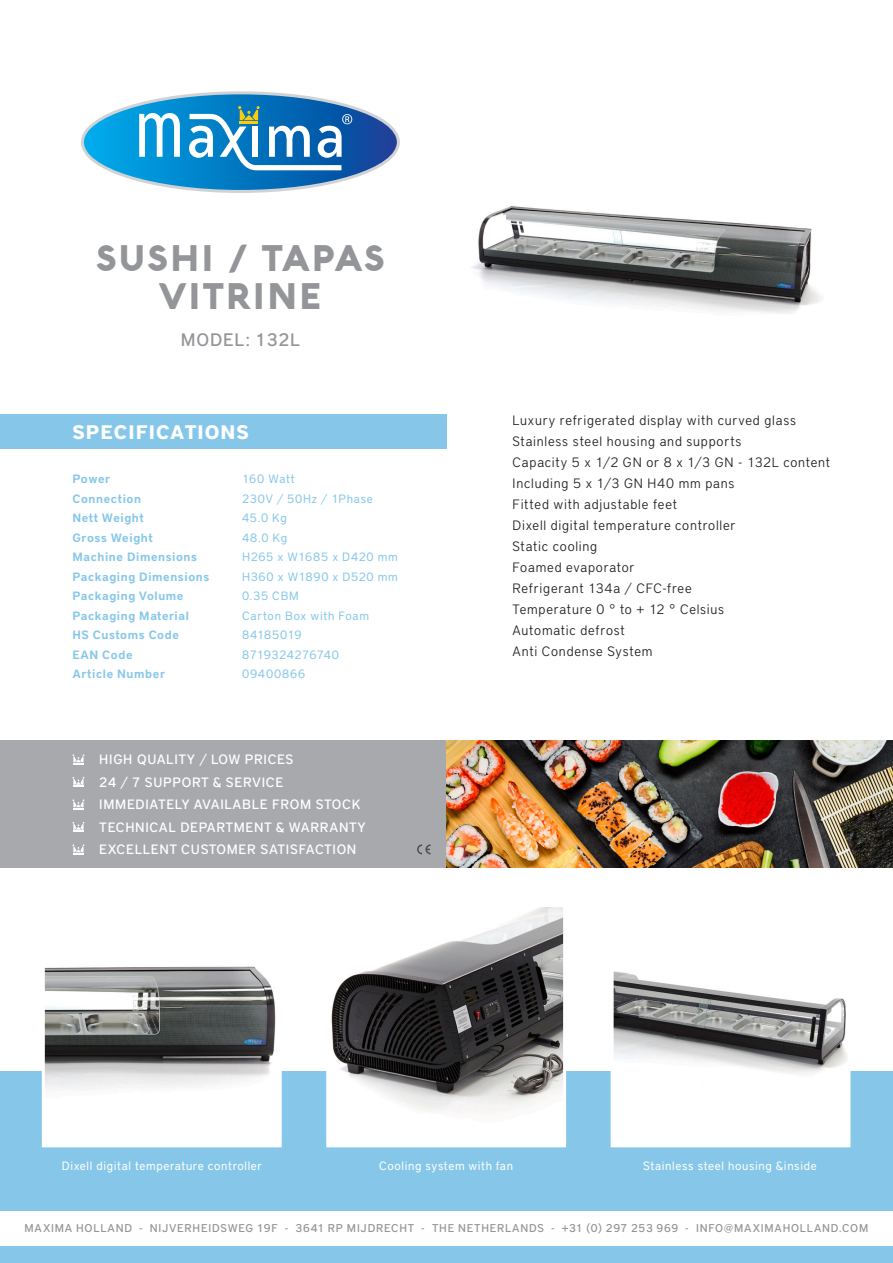
<style>
.page{position:relative;width:893px;height:1263px;background:#fff}
.page>*{position:absolute;margin:0;border:0;box-sizing:border-box;transform-origin:0 0}
.t1{font:900 36px/37.5px "Aquawax";letter-spacing:.045em;color:#939598;text-align:center}
.t2{font:700 19.5px "District Pro";letter-spacing:.05em;color:#fff}
.t3{font:500 18px "District Pro";letter-spacing:.05em;color:#939598}
.t4{font:300 13.5px "District Pro";letter-spacing:.055em;color:#231f20}
.t5{font:500 13.5px "District Pro";letter-spacing:.05em;color:#fff}
.t6{font:600 12px "District Pro";letter-spacing:.05em;color:#86c7e9}
.t7{font:12px "District Pro";letter-spacing:.055em;color:#86c7e9}
.t8{font:12px "District Pro";letter-spacing:.05em;color:#fff}
.t9{font:12px "District Pro";letter-spacing:.035em;color:#86c7e9}
.t10{font:12px "District Pro";letter-spacing:.015em;color:#86c7e9}
.t11{font:500 11.25px "District Pro";letter-spacing:.07em;color:#939598}
</style>
<div class="page">
<div style="left:0;top:740px;width:446px;height:128px;background:#a8a9ad"></div>
<div style="left:0;top:1071px;width:893px;height:192px;background:#86c7e9"></div>
<div style="left:0;top:415px;width:446px;height:34px;background:#86c7e9"></div>
<svg style="left:82px;top:93px;width:316px;height:99px"></svg>
<div style="left:0;top:1211px;width:893px;height:34px;background:#fff"></div>
<svg style="left:73px;top:754px;width:11px;height:10px"></svg>
<svg style="left:73px;top:777px;width:11px;height:10px"></svg>
<svg style="left:73px;top:799px;width:11px;height:10px"></svg>
<svg style="left:73px;top:844px;width:11px;height:10px"></svg>
<svg style="left:73px;top:822px;width:11px;height:10px"></svg>
<svg style="left:417px;top:844px;width:14px;height:10px"></svg>
<img style="left:471px;top:206px;width:350px;height:107px">
<svg style="left:41px;top:966px;width:241px;height:182px;background:#b5b6b6"></svg>
<svg style="left:326px;top:907px;width:241px;height:241px"></svg>
<svg style="left:610px;top:971px;width:241px;height:177px"></svg>
<img style="left:446px;top:740px;width:447px;height:128px">
<p class="t1" style="left:96px;top:239px;width:291px">SUSHI / TAPAS<br>VITRINE</p>
<p class="t3" style="left:181px;top:328px;width:121px">MODEL: 132L</p>
<p class="t2" style="left:73px;top:418px;width:178px">SPECIFICATIONS</p>
<p class="t6" style="left:73px;top:471px;width:39px">Power</p>
<p class="t6" style="left:73px;top:490px;width:70px">Connection</p>
<p class="t6" style="left:73px;top:510px;width:73px">Nett Weight</p>
<p class="t6" style="left:73px;top:529px;width:82px">Gross Weight</p>
<p class="t6" style="left:73px;top:549px;width:126px">Machine Dimensions</p>
<p class="t6" style="left:73px;top:568px;width:138px">Packaging Dimensions</p>
<p class="t6" style="left:73px;top:588px;width:112px">Packaging Volume</p>
<p class="t6" style="left:73px;top:607px;width:118px">Packaging Material</p>
<p class="t6" style="left:73px;top:627px;width:108px">HS Customs Code</p>
<p class="t6" style="left:73px;top:646px;width:62px">EAN Code</p>
<p class="t6" style="left:73px;top:666px;width:94px">Article Number</p>
<p class="t7" style="left:242px;top:471px;width:54px">160 Watt</p>
<p class="t7" style="left:242px;top:490px;width:132px">230V / 50Hz / 1Phase</p>
<p class="t7" style="left:242px;top:510px;width:46px">45.0 Kg</p>
<p class="t7" style="left:242px;top:529px;width:47px">48.0 Kg</p>
<p class="t7" style="left:242px;top:549px;width:157px">H265 x W1685 x D420 mm</p>
<p class="t7" style="left:242px;top:568px;width:157px">H360 x W1890 x D520 mm</p>
<p class="t7" style="left:242px;top:588px;width:58px">0.35 CBM</p>
<p class="t7" style="left:242px;top:607px;width:129px">Carton Box with Foam</p>
<p class="t10" style="left:242px;top:627px;width:61px">84185019</p>
<p class="t9" style="left:242px;top:646px;width:98px">8719324276740</p>
<p class="t7" style="left:242px;top:666px;width:65px">09400866</p>
<p class="t5" style="left:99px;top:750px;width:196px">HIGH QUALITY / LOW PRICES</p>
<p class="t5" style="left:99px;top:773px;width:186px">24 / 7 SUPPORT &amp; SERVICE</p>
<p class="t5" style="left:99px;top:795px;width:263px">IMMEDIATELY AVAILABLE FROM STOCK</p>
<p class="t5" style="left:99px;top:818px;width:268px">TECHNICAL DEPARTMENT &amp; WARRANTY</p>
<p class="t5" style="left:99px;top:840px;width:259px">EXCELLENT CUSTOMER SATISFACTION</p>
<p class="t4" style="left:513px;top:411px;width:285px">Luxury refrigerated display with curved glass</p>
<p class="t4" style="left:513px;top:432px;width:230px">Stainless steel housing and supports</p>
<p class="t4" style="left:513px;top:453px;width:319px">Capacity 5 x 1/2 GN or 8 x 1/3 GN - 132L content</p>
<p class="t4" style="left:513px;top:474px;width:223px">Including 5 x 1/3 GN H40 mm pans</p>
<p class="t4" style="left:513px;top:495px;width:166px">Fitted with adjustable feet</p>
<p class="t4" style="left:513px;top:516px;width:224px">Dixell digital temperature controller</p>
<p class="t4" style="left:513px;top:537px;width:86px">Static cooling</p>
<p class="t4" style="left:513px;top:558px;width:123px">Foamed evaporator</p>
<p class="t4" style="left:513px;top:579px;width:181px">Refrigerant 134a / CFC-free</p>
<p class="t4" style="left:513px;top:600px;width:213px">Temperature 0 ° to + 12 ° Celsius</p>
<p class="t4" style="left:513px;top:621px;width:114px">Automatic defrost</p>
<p class="t4" style="left:513px;top:642px;width:141px">Anti Condense System</p>
<p class="t8" style="left:62px;top:1157px;width:202px">Dixell digital temperature controller</p>
<p class="t8" style="left:379px;top:1157px;width:135px">Cooling system with fan</p>
<p class="t8" style="left:643px;top:1157px;width:175px">Stainless steel housing &amp;inside</p>
<p class="t11" style="left:25px;top:1221px;width:845px">MAXIMA HOLLAND - NIJVERHEIDSWEG 19F - 3641 RP MIJDRECHT - THE NETHERLANDS - +31 (0) 297 253 969 - INFO@MAXIMAHOLLAND.COM</p>
</div>
